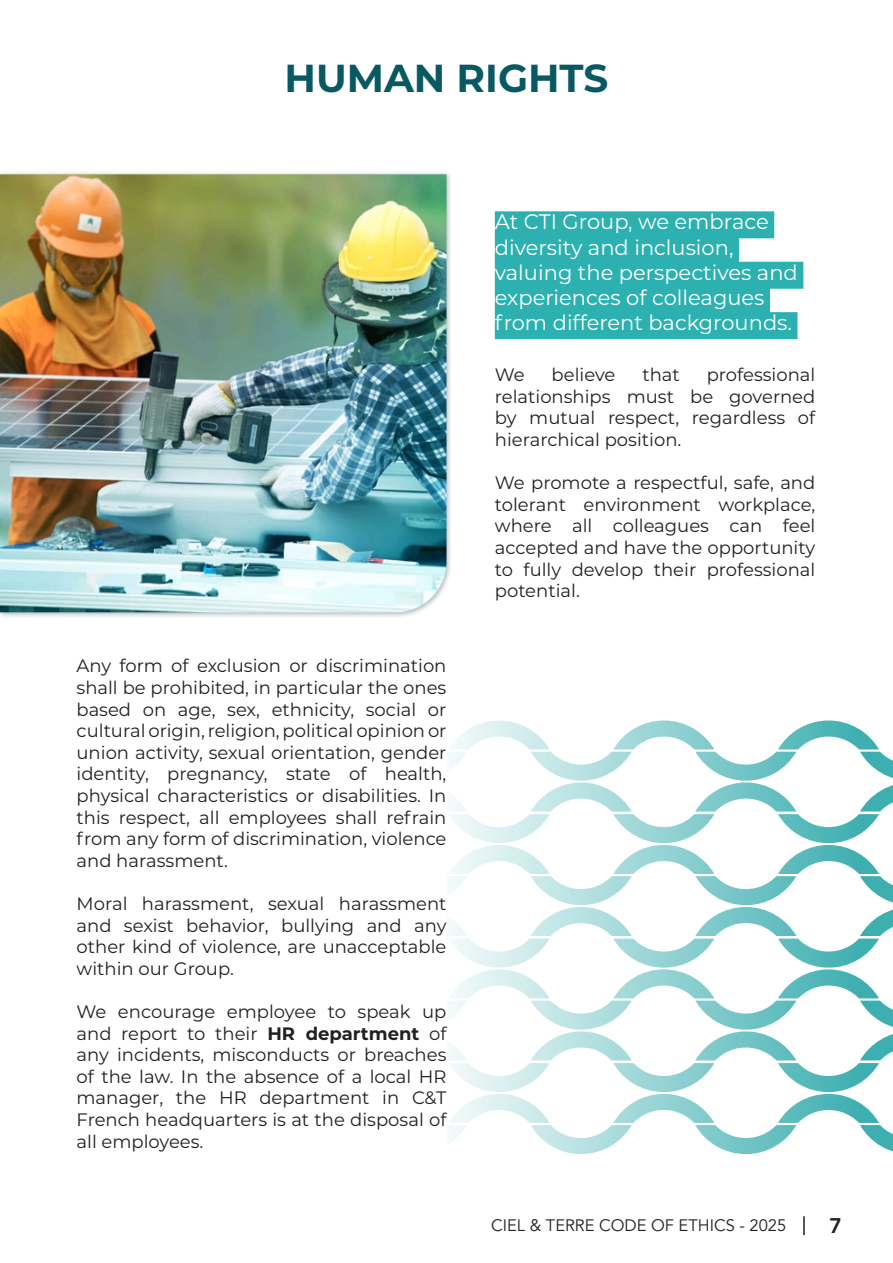
<style>
.page{position:relative;width:893px;height:1263px;background:#fff}
.page>*{position:absolute;margin:0;border:0;box-sizing:border-box;transform-origin:0 0}
.t1{font:700 39px "Montserrat";color:#095963}
.t2{font:21px/25.2px "Montserrat";color:#fff}
.t3{font:800 21px "Avenir LT Std";color:#231f20}
.t4{font:18px/21.6px "Montserrat";color:#231f20;text-align:justify}
.t5{font:16.5px "Avenir LT Std";color:#231f20}
.s1{font-weight:700}
</style>
<div class="page">
<svg style="left:447px;top:720px;width:446px;height:434px"></svg>
<svg style="left:803px;top:1216px;width:2px;height:19px"></svg>
<div style="left:495px;top:211px;width:279px;height:27px;background:#2db1b0"></div>
<div style="left:495px;top:237px;width:244px;height:27px;background:#2db1b0"></div>
<div style="left:495px;top:262px;width:308px;height:27px;background:#2db1b0"></div>
<div style="left:495px;top:287px;width:275px;height:27px;background:#2db1b0"></div>
<div style="left:495px;top:312px;width:302px;height:27px;background:#2db1b0"></div>
<div style="left:0;top:171px;width:453px;height:447px;background:#082c42;opacity:.3"></div>
<img style="left:0;top:174px;width:446px;height:438px">
<p class="t1" style="left:285px;top:50px;width:325px">HUMAN RIGHTS</p>
<p class="t4" style="left:77px;top:654px;width:371px">Any form of exclusion or discrimination shall be prohibited, in particular the ones based on age, sex, ethnicity, social or cultural origin, religion, political opinion or union activity, sexual orientation, gender identity, pregnancy, state of health, physical characteristics or disabilities. In this respect, all employees shall refrain from any form of discrimination, violence and harassment.</p>
<p class="t4" style="left:77px;top:892px;width:371px">Moral harassment, sexual harassment and sexist behavior, bullying and any other kind of violence, are unacceptable within our Group.</p>
<p class="t4" style="left:77px;top:1000px;width:371px">We encourage employee to speak up and report to their <span class="s1">HR department</span> of any incidents, misconducts or breaches of the law. In the absence of a local HR manager, the HR department in C&amp;T French headquarters is at the disposal of all employees.</p>
<p class="t2" style="left:495px;top:209px;width:304px">At CTI Group, we embrace diversity and inclusion, valuing the perspectives and experiences of colleagues from different backgrounds.</p>
<p class="t4" style="left:495px;top:363px;width:31px">We</p>
<p class="t4" style="left:552px;top:363px;width:65px">believe</p>
<p class="t4" style="left:642px;top:363px;width:39px">that</p>
<p class="t4" style="left:495px;top:363px;width:322px;text-indent:212px">professional relationships must be governed by mutual respect, regardless of hierarchical position.</p>
<p class="t4" style="left:495px;top:471px;width:322px">We promote a respectful, safe, and tolerant environment workplace, where all colleagues can feel accepted and have the opportunity to fully develop their professional potential.</p>
<p class="t5" style="left:491px;top:1216px;width:297px">CIEL &amp; TERRE CODE OF ETHICS - 2025</p>
<p class="t3" style="left:829px;top:1213px;width:14px">7</p>
</div>
